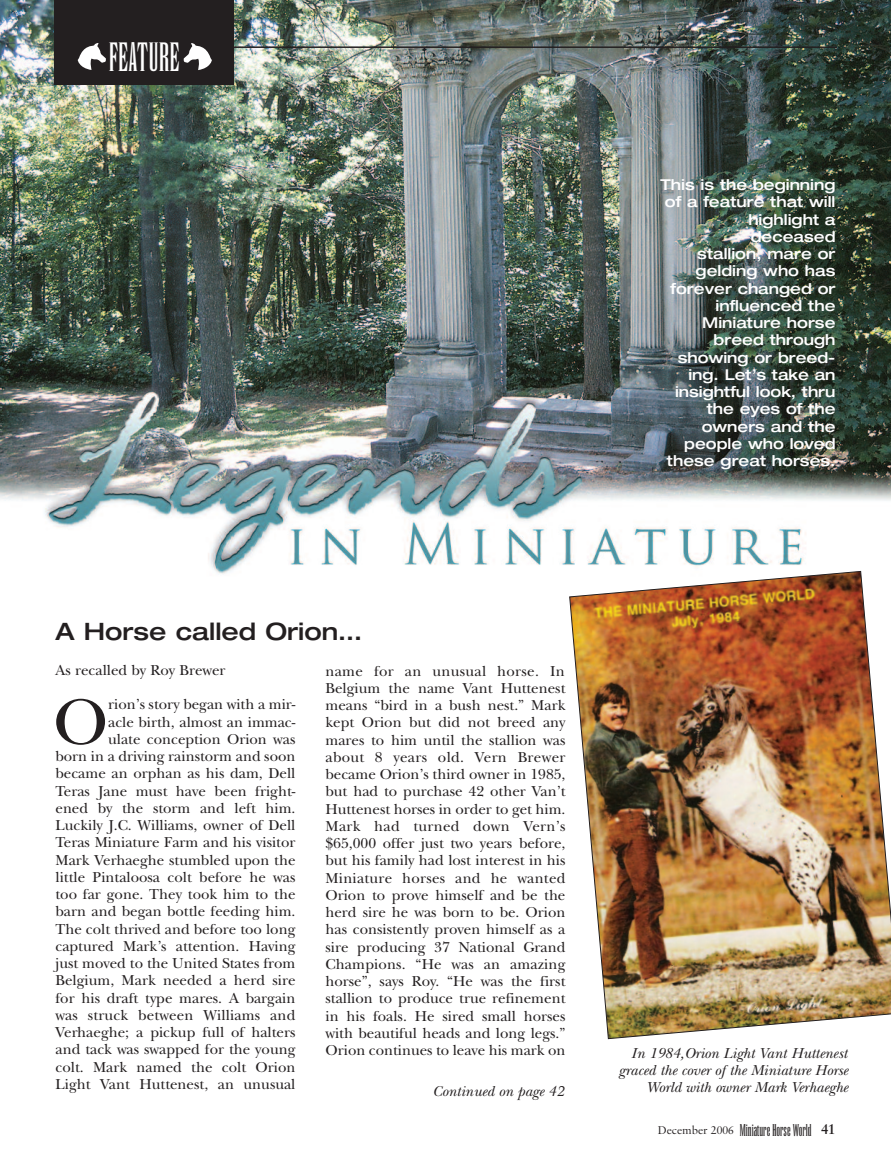
<style>
.page{position:relative;width:891px;height:1161px;background:#fff}
.page>*{position:absolute;margin:0;border:0;box-sizing:border-box;transform-origin:0 0}
.t1{font:67.2px "New Baskerville";color:#231f20}
.t2{font:condensed 36px "Runic";color:#fff;scale:1.1 1}
.t3{font:500 expanded 24px "Helvetica Neue";color:#231f20}
.t4{font:15px/17.2px "New Baskerville";color:#231f20;text-align:justify}
.t5{font:500 expanded 15px/17.2px "Helvetica Neue";color:#fff;text-align:right}
.t6{font:italic 15px/17.2px "New Baskerville";color:#231f20;text-align:right}
.t7{font:condensed 15px "Runic";color:#231f20}
.s1{font-family:"Sabon";font-stretch:normal;font-size:12px}
.s2{font-family:"Sabon";font-weight:600;font-stretch:normal}
</style>
<div class="page">
<img style="left:0;top:0;width:891px;height:574px">
<hr style="left:226px;top:46px;width:611px;height:2px;background:#231f20">
<div style="left:54px;top:0;width:180px;height:85px;background:#231f20"></div>
<svg style="left:184px;top:43px;width:28px;height:27px"></svg>
<svg style="left:78px;top:43px;width:28px;height:27px"></svg>
<img style="left:569px;top:571px;width:322px;height:468px">
<h2 class="t2" style="left:109px;top:43px;width:66px">FEATURE</h2>
<h3 class="t3" style="left:56px;top:623px;width:308px">A Horse called Orion…</h3>
<p class="t5" style="left:661px;top:178px;width:176px">This is the beginning of a feature that will highlight a deceased<br>stallion, mare or gelding who has forever changed or influenced the<br>Miniature horse breed through showing or breed&shy;ing. Let’s take an insightful look, thru the eyes of the owners and the people who loved these great horses.</p>
<p class="t4" style="left:56px;top:663px;width:172px">As recalled by Roy Brewer</p>
<h1 class="t1" style="left:53px;top:700px;width:57px">O</h1>
<p class="t4" style="left:56px;top:698px;width:242px;text-align:right">rion’s story began with a mir-<br>acle birth, almost an immac-<br>ulate conception Orion was<br>born in a driving rainstorm and soon became an orphan as his dam, Dell Teras Jane must have been fright&shy;ened by the storm and left him.<br>Luckily J.C. Williams, owner of Dell Teras Miniature Farm and his visitor Mark Verhaeghe stumbled upon the little Pintaloosa colt before he was too far gone. They took him to the barn and began bottle feeding him.<br>The colt thrived and before too long captured Mark’s attention. Having just moved to the United States from Belgium, Mark needed a herd sire for his draft type mares. A bargain was struck between Williams and Verhaeghe; a pickup full of halters and tack was swapped for the young colt. Mark named the colt Orion Light Vant Huttenest, an unusual</p>
<p class="t4" style="left:325px;top:664px;width:242px">name for an unusual horse. In Belgium the name Vant Huttenest means “bird in a bush nest.” Mark kept Orion but did not breed any mares to him until the stallion was about 8 years old. Vern Brewer became Orion’s third owner in 1985, but had to purchase 42 other Van’t Huttenest horses in order to get him.<br>Mark had turned down Vern’s $65,000 offer just two years before, but his family had lost interest in his Miniature horses and he wanted Orion to prove himself and be the herd sire he was born to be. Orion has consistently proven himself as a sire producing 37 National Grand Champions. “He was an amazing horse”, says Roy. “He was the first stallion to produce true refinement in his foals. He sired small horses with beautiful heads and long legs.” Orion continues to leave his mark on</p>
<p class="t6" style="left:619px;top:1046px;width:231px">In 1984,Orion Light Vant Huttenest graced the cover of the Miniature Horse</p>
<p class="t6" style="left:433px;top:1085px;width:133px">Continued on page 42</p>
<p class="t6" style="left:646px;top:1081px;width:203px">World with owner Mark Verhaeghe</p>
<p class="t7" style="left:658px;top:1124px;width:179px"><span class="s1">December 2006</span> Miniature Horse World <span class="s2">41</span></p>
</div>
